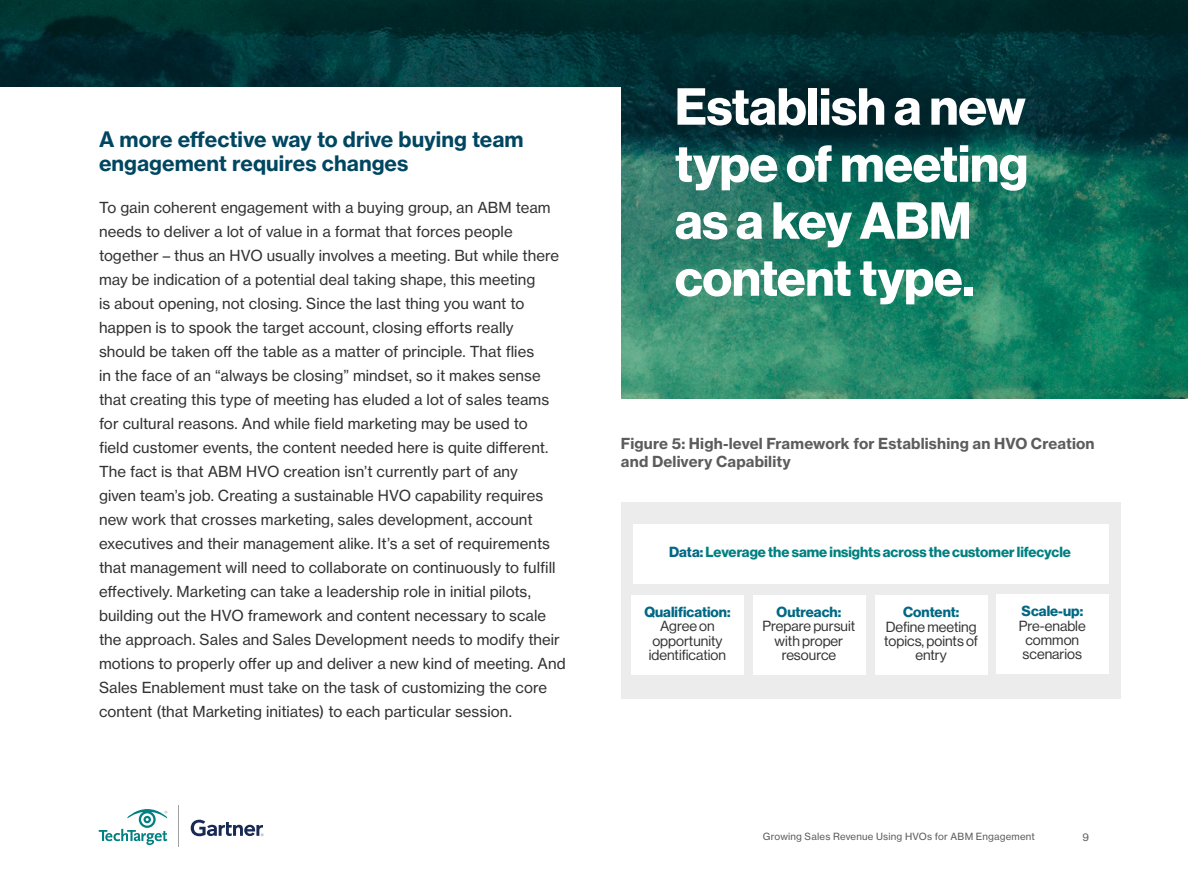
<style>
.page{position:relative;width:1188px;height:891px;background:#fff}
.page>*{position:absolute;margin:0;border:0;box-sizing:border-box;transform-origin:0 0}
.t1{font:51px/57px "N Haas Grotesk DS Std 75 Bd";letter-spacing:-.005em;color:#fff}
.t2{font:21px/24px "N Haas Grotesk TX Std 75 Bd";color:#004661}
.t3{font:15px/24px "N Haas Grotesk TX Std 55 Rg";letter-spacing:.005em;color:#333}
.t4{font:15px/18px "N Haas Grotesk TX Std 75 Bd";letter-spacing:.01em;color:#5c5c5c}
.t5{font:14.4px/14.4px "N Haas Grotesk DS Std 55 Rg";color:#333;text-align:center}
.t6{font:14.4px "N Haas Grotesk DS Std 75 Bd";color:#008080}
.t7{font:14.4px "N Haas Grotesk DS Std 75 Bd";color:#006884}
.t8{font:10.5px "N Haas Grotesk TX Std 55 Rg";color:#5c5c5c}
.t9{font:9.75px "N Haas Grotesk TX Std 55 Rg";letter-spacing:.02em;color:#5c5c5c}
.s1{color:#006884}
</style>
<div class="page">
<svg style="left:99px;top:809px;width:68px;height:36px"></svg>
<svg style="left:191px;top:820px;width:72px;height:16px"></svg>
<hr style="left:178px;top:806px;width:1px;height:41px;background:#a0a0a0">
<img style="left:0;top:0;width:1188px;height:398px">
<div style="left:0;top:87px;width:621px;height:355px;background:#fff"></div>
<div style="left:621px;top:502px;width:499px;height:197px;background:#ececec"></div>
<div style="left:633px;top:524px;width:475px;height:59px;background:#fff"></div>
<div style="left:631px;top:595px;width:113px;height:79px;background:#fff"></div>
<div style="left:753px;top:595px;width:112px;height:79px;background:#fff"></div>
<div style="left:875px;top:595px;width:113px;height:80px;background:#fff"></div>
<div style="left:996px;top:595px;width:113px;height:79px;background:#fff"></div>
<h2 class="t2" style="left:99px;top:128px;width:426px">A more effective way to drive buying team engagement requires changes</h2>
<p class="t3" style="left:99px;top:196px;width:468px">To gain coherent engagement with a buying group, an ABM team needs to deliver a lot of value in a format that forces people together – thus an HVO usually involves a meeting. But while there may be indication of a potential deal taking shape, this meeting<br>is about opening, not closing. Since the last thing you want to happen is to spook the target account, closing efforts really<br>should be taken off the table as a matter of principle. That flies<br>in the face of an “always be closing” mindset, so it makes sense that creating this type of meeting has eluded a lot of sales teams for cultural reasons. And while field marketing may be used to<br>field customer events, the content needed here is quite different.<br>The fact is that ABM HVO creation isn’t currently part of any<br>given team’s job. Creating a sustainable HVO capability requires new work that crosses marketing, sales development, account executives and their management alike. It’s a set of requirements that management will need to collaborate on continuously to fulfill effectively. Marketing can take a leadership role in initial pilots, building out the HVO framework and content necessary to scale the approach. Sales and Sales Development needs to modify their motions to properly offer up and deliver a new kind of meeting. And Sales Enablement must take on the task of customizing the core content (that Marketing initiates) to each particular session.</p>
<h1 class="t1" style="left:675px;top:79px;width:355px">Establish a new type of meeting as a key ABM content type.</h1>
<p class="t4" style="left:621px;top:435px;width:475px">Figure 5: High-level Framework for Establishing an HVO Creation and Delivery Capability</p>
<p class="t6" style="left:669px;top:544px;width:403px"><span class="s1">Data:</span> Leverage the same insights across the customer lifecycle</p>
<p class="t7" style="left:644px;top:603px;width:88px">Qualification:</p>
<p class="t5" style="left:649px;top:619px;width:79px">Agree on opportunity identification</p>
<p class="t7" style="left:777px;top:604px;width:66px">Outreach:</p>
<p class="t5" style="left:763px;top:619px;width:94px">Prepare pursuit with proper resource</p>
<p class="t7" style="left:903px;top:604px;width:58px">Content:</p>
<p class="t5" style="left:884px;top:619px;width:95px">Define meeting topics, points of entry</p>
<p class="t7" style="left:1022px;top:603px;width:63px">Scale-up:</p>
<p class="t5" style="left:1019px;top:619px;width:68px;text-align:left">Pre-enable common scenarios</p>
<p class="t9" style="left:763px;top:831px;width:274px">Growing Sales Revenue Using HVOs for ABM Engagement</p>
<p class="t8" style="left:1082px;top:830px;width:8px">9</p>
</div>
